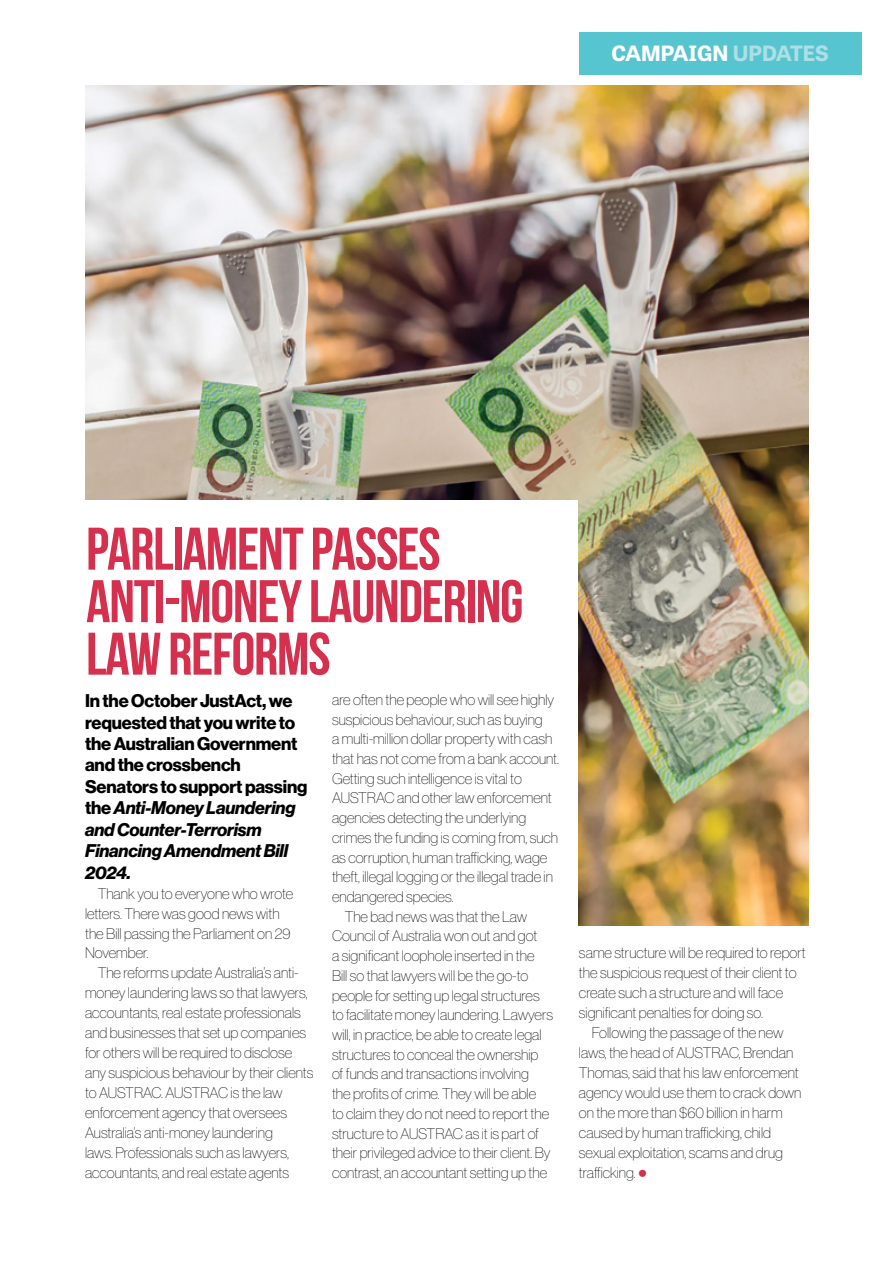
<style>
.page{position:relative;width:893px;height:1263px;background:#fff}
.page>*{position:absolute;margin:0;border:0;box-sizing:border-box;transform-origin:0 0}
.Heading_2{font:700 60px/52.5px "Bebas Neue";letter-spacing:-.02em;color:#d5314f}
.t1{font:700 21px "Tablet Gothic Wide";color:#fff}
.Lede{font:18px/21.5px "N Haas Grotesk DS Pro 75 Bd";letter-spacing:-.01em;color:#000}
.Body{font:15px/20px "N Haas Grotesk DS Pro 25 Th";color:#000}
.s1{color:#aedfe6}
.s2{font-family:"N Haas Grotesk DS Pro 76 Bd It"}
.s3{font-family:"N Haas Grotesk DS Pro 75 Bd";font-size:24px;color:#d5314f}
</style>
<div class="page">
<div style="left:579px;top:32px;width:282px;height:42px;background:#56c5d0"></div>
<img style="left:579px;top:499px;width:230px;height:426px">
<img style="left:85px;top:85px;width:724px;height:414px">
<p class="t1" style="left:611px;top:38px;width:219px">CAMPAIGN <span class="s1">UPDATES</span></p>
<p class="Heading_2" style="left:86px;top:522px;width:439px">PARLIAMENT PASSES<br>ANTI-MONEY LAUNDERING<br>LAW REFORMS</p>
<p class="Lede" style="left:85px;top:690px;width:224px">In the October JustAct, we requested that you write to the Australian Government and the crossbench<br>Senators to support passing the <span class="s2">Anti-Money Laundering and Counter-Terrorism<br>Financing Amendment Bill<br>2024.</span></p>
<p class="Body" style="left:85px;top:883px;width:210px;text-indent:13px">Thank you to everyone who wrote letters. There was good news with the Bill passing the Parliament on 29<br>November.</p>
<p class="Body" style="left:85px;top:963px;width:230px;text-indent:13px">The reforms update Australia’s anti&shy;money laundering laws so that lawyers, accountants, real estate professionals and businesses that set up companies for others will be required to disclose any suspicious behaviour by their clients to AUSTRAC. AUSTRAC is the law enforcement agency that oversees Australia’s anti-money laundering<br>laws. Professionals such as lawyers, accountants, and real estate agents</p>
<p class="Body" style="left:332px;top:690px;width:229px">are often the people who will see highly suspicious behaviour, such as buying<br>a multi-million dollar property with cash that has not come from a bank account.<br>Getting such intelligence is vital to AUSTRAC and other law enforcement agencies detecting the underlying crimes the funding is coming from, such as corruption, human trafficking, wage theft, illegal logging or the illegal trade in endangered species.</p>
<p class="Body" style="left:332px;top:906px;width:223px;text-indent:13px">The bad news was that the Law Council of Australia won out and got<br>a significant loophole inserted in the Bill so that lawyers will be the go-to people for setting up legal structures to facilitate money laundering. Lawyers will, in practice, be able to create legal structures to conceal the ownership of funds and transactions involving<br>the profits of crime. They will be able<br>to claim they do not need to report the structure to AUSTRAC as it is part of their privileged advice to their client. By contrast, an accountant setting up the</p>
<p class="Body" style="left:579px;top:943px;width:228px">same structure will be required to report the suspicious request of their client to create such a structure and will face significant penalties for doing so.</p>
<p class="Body" style="left:579px;top:1023px;width:224px;text-indent:13px">Following the passage of the new laws, the head of AUSTRAC, Brendan<br>Thomas, said that his law enforcement agency would use them to crack down on the more than $60 billion in harm caused by human trafficking, child sexual exploitation, scams and drug trafficking. <span class="s3">•</span></p>
</div>
